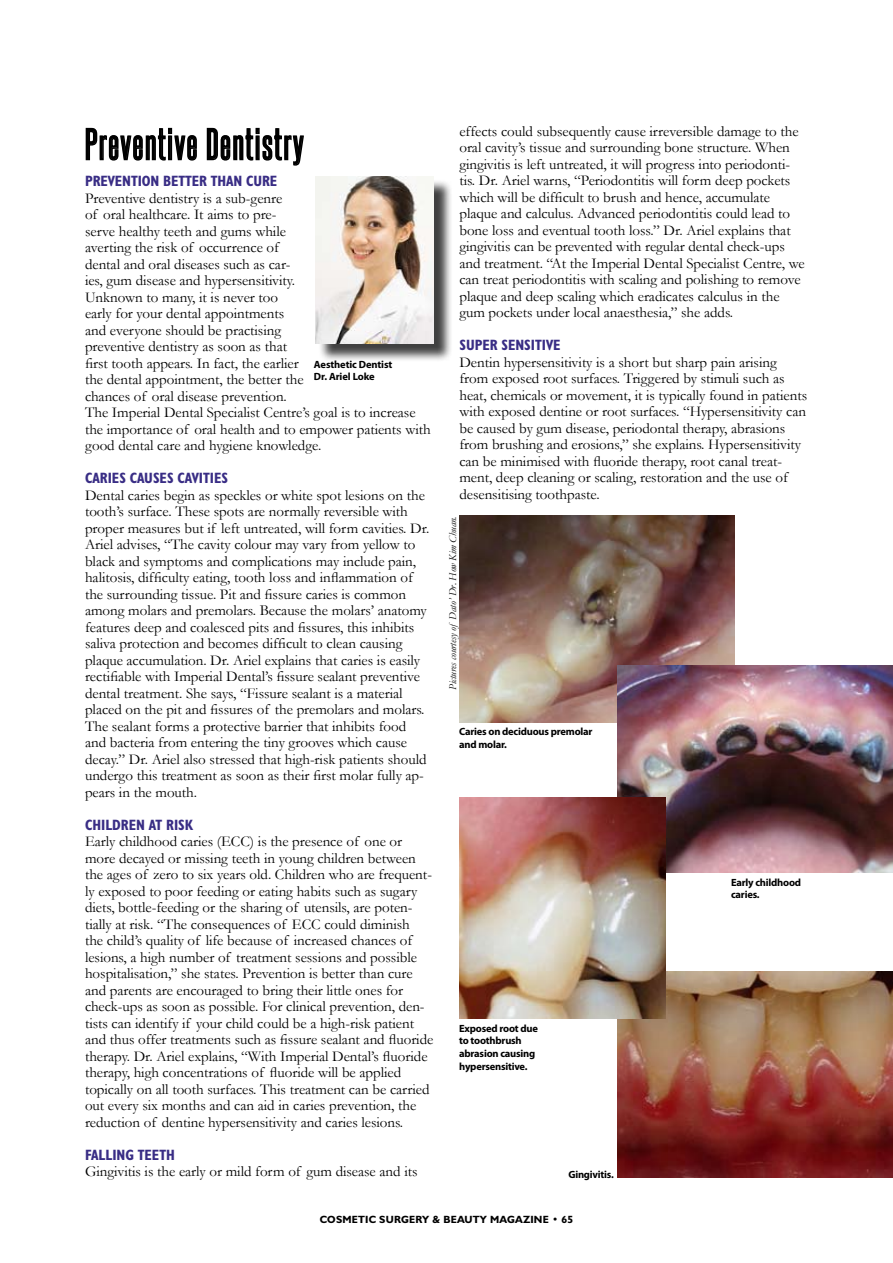
<style>
.page{position:relative;width:893px;height:1263px;background:#fff}
.page>*{position:absolute;margin:0;border:0;box-sizing:border-box;transform-origin:0 0}
.t1{font:37.5px "Steelfish Rg";letter-spacing:.05em;color:#000}
.t2{font:15px/16.5px "Garamond";letter-spacing:-.005em;color:#000}
.t3{font:700 condensed 15px "Humanist 521 BT";color:#392d85}
.t4{font:700 10.5px/12.6px "Myriad Pro";letter-spacing:-.02em;color:#000}
.t5{font:italic 10.5px "Garamond";letter-spacing:-.005em;color:#000}
.t6{font:700 10.5px "Humanist 521 BT";letter-spacing:.02em;color:#000}
</style>
<div class="page">
<svg style="left:85px;top:127px;width:112px;height:34px"></svg>
<svg style="left:206px;top:127px;width:98px;height:39px"></svg>
<img style="left:459px;top:515px;width:276px;height:207px">
<img style="left:617px;top:665px;width:276px;height:207px">
<img style="left:617px;top:971px;width:276px;height:207px">
<img style="left:459px;top:798px;width:207px;height:220px">
<div style="left:318px;top:179px;width:141px;height:190px;background:#000;opacity:.75"></div>
<img style="left:315px;top:177px;width:119px;height:167px">
<h1 class="t1" style="left:85px;top:121px;width:220px">Preventive Dentistry</h1>
<p class="t3" style="left:85px;top:172px;width:194px">PREVENTION BETTER THAN CURE</p>
<p class="t2" style="left:85px;top:189px;width:347px">Preventive dentistry is a sub-genre<br>of oral healthcare. It aims to pre-<br>serve healthy teeth and gums while<br>averting the risk of occurrence of<br>dental and oral diseases such as car-<br>ies, gum disease and hypersensitivity.<br>Unknown to many, it is never too<br>early for your dental appointments<br>and everyone should be practising<br>preventive dentistry as soon as that<br>first tooth appears. In fact, the earlier<br>the dental appointment, the better the<br>chances of oral disease prevention.<br>The Imperial Dental Specialist Centre’s goal is to increase the importance of oral health and to empower patients with good dental care and hygiene knowledge.</p>
<p class="t3" style="left:85px;top:469px;width:144px">CARIES CAUSES CAVITIES</p>
<p class="t2" style="left:85px;top:486px;width:346px">Dental caries begin as speckles or white spot lesions on the tooth’s surface. These spots are normally reversible with proper measures but if left untreated, will form cavities. Dr.<br>Ariel advises, “The cavity colour may vary from yellow to black and symptoms and complications may include pain, halitosis, difficulty eating, tooth loss and inflammation of the surrounding tissue. Pit and fissure caries is common among molars and premolars. Because the molars’ anatomy features deep and coalesced pits and fissures, this inhibits saliva protection and becomes difficult to clean causing plaque accumulation. Dr. Ariel explains that caries is easily rectifiable with Imperial Dental’s fissure sealant preventive dental treatment. She says, “Fissure sealant is a material placed on the pit and fissures of the premolars and molars.<br>The sealant forms a protective barrier that inhibits food and bacteria from entering the tiny grooves which cause decay.” Dr. Ariel also stressed that high-risk patients should undergo this treatment as soon as their first molar fully ap&shy;pears in the mouth.</p>
<p class="t3" style="left:85px;top:815px;width:110px">CHILDREN AT RISK</p>
<p class="t2" style="left:85px;top:833px;width:350px">Early childhood caries (ECC) is the presence of one or more decayed or missing teeth in young children between the ages of zero to six years old. Children who are frequent&shy;ly exposed to poor feeding or eating habits such as sugary diets, bottle-feeding or the sharing of utensils, are poten&shy;tially at risk. “The consequences of ECC could diminish<br>the child’s quality of life because of increased chances of lesions, a high number of treatment sessions and possible hospitalisation,” she states. Prevention is better than cure and parents are encouraged to bring their little ones for check-ups as soon as possible. For clinical prevention, den&shy;tists can identify if your child could be a high-risk patient and thus offer treatments such as fissure sealant and fluoride therapy. Dr. Ariel explains, “With Imperial Dental’s fluoride therapy, high concentrations of fluoride will be applied topically on all tooth surfaces. This treatment can be carried out every six months and can aid in caries prevention, the reduction of dentine hypersensitivity and caries lesions.</p>
<p class="t3" style="left:85px;top:1145px;width:61px">FALLING TEETH</p>
<p class="t2" style="left:85px;top:1163px;width:334px">Gingivitis is the early or mild form of gum disease and its</p>
<p class="t4" style="left:314px;top:358px;width:80px">Aesthetic Dentist<br>Dr. Ariel Loke</p>
<p class="t2" style="left:459px;top:123px;width:347px">effects could subsequently cause irreversible damage to the oral cavity’s tissue and surrounding bone structure. When gingivitis is left untreated, it will progress into periodonti&shy;tis. Dr. Ariel warns, “Periodontitis will form deep pockets which will be difficult to brush and hence, accumulate plaque and calculus. Advanced periodontitis could lead to bone loss and eventual tooth loss.” Dr. Ariel explains that gingivitis can be prevented with regular dental check-ups and treatment. “At the Imperial Dental Specialist Centre, we can treat periodontitis with scaling and polishing to remove plaque and deep scaling which eradicates calculus in the gum pockets under local anaesthesia,” she adds.</p>
<p class="t3" style="left:459px;top:336px;width:103px">SUPER SENSITIVE</p>
<p class="t2" style="left:459px;top:354px;width:349px">Dentin hypersensitivity is a short but sharp pain arising from exposed root surfaces. Triggered by stimuli such as heat, chemicals or movement, it is typically found in patients with exposed dentine or root surfaces. “Hypersensitivity can be caused by gum disease, periodontal therapy, abrasions from brushing and erosions,” she explains. Hypersensitivity can be minimised with fluoride therapy, root canal treat&shy;ment, deep cleaning or scaling, restoration and the use of desensitising toothpaste.</p>
<p class="t5" style="left:446px;top:690px;width:175px;rotate:-90deg">Pictures courtesyof Dato’ Dr. How Kim Chuan.</p>
<p class="t4" style="left:459px;top:725px;width:135px">Caries on deciduous premolar and molar.</p>
<p class="t4" style="left:459px;top:1022px;width:80px">Exposed root due to toothbrush abrasion causing hypersensitive.</p>
<p class="t4" style="left:568px;top:1168px;width:47px">Gingivitis.</p>
<p class="t4" style="left:731px;top:875px;width:72px">Early childhood caries.</p>
<p class="t6" style="left:320px;top:1212px;width:255px">COSMETIC SURGERY &amp; BEAUTY MAGAZINE • 65</p>
</div>
